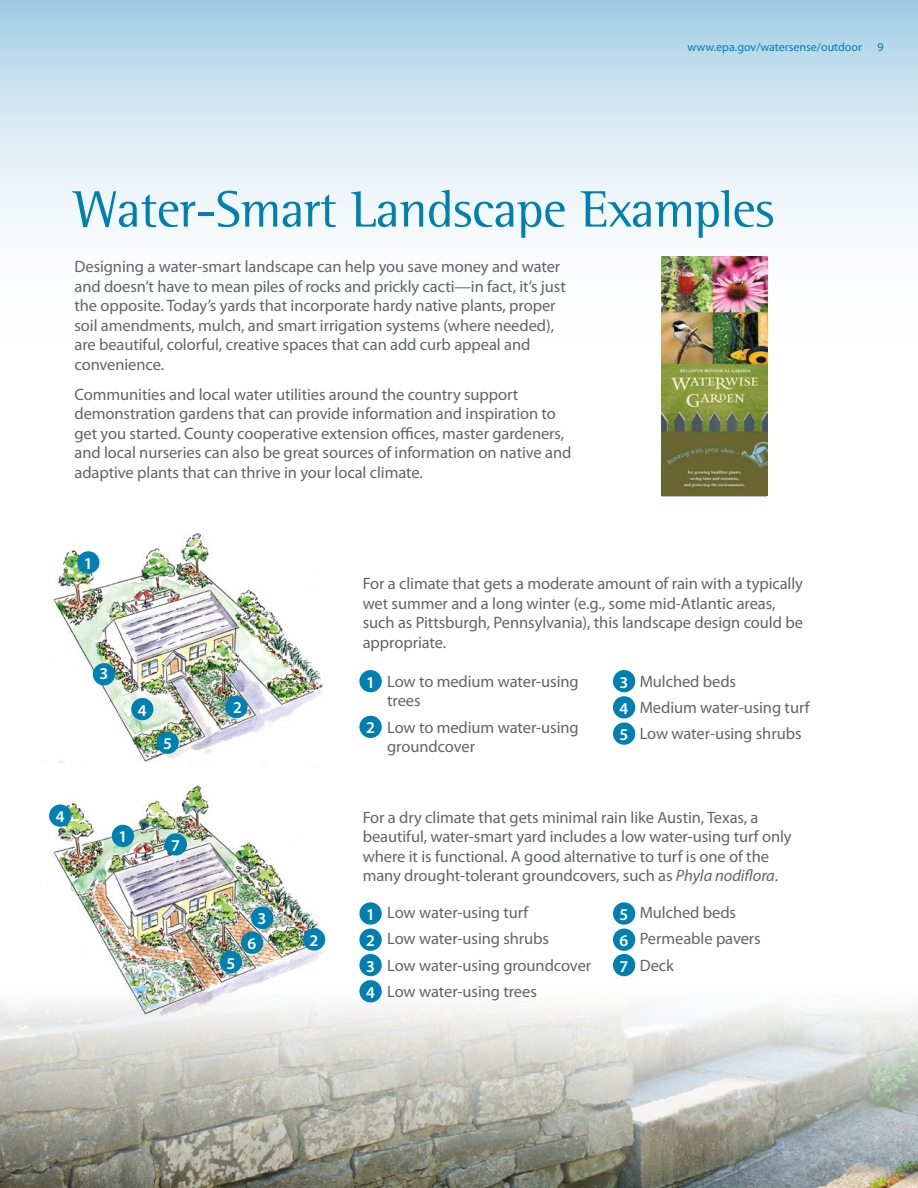
<style>
.page{position:relative;width:918px;height:1188px;background:#fff}
.page>*{position:absolute;margin:0;border:0;box-sizing:border-box;transform-origin:0 0}
.section_title{font:52.5px "Rotis Semi Serif Std";letter-spacing:-.015em;color:#007fb2}
.section_head{font:16.5px/19.5px "Myriad Pro";letter-spacing:-.005em;color:#636466}
.body{font:16.5px/19.5px "Myriad Pro";letter-spacing:-.005em;color:#636466}
.t1{font:600 16.5px "Myriad Pro";color:#fff}
.t2{font:12px "Myriad Pro";color:#007fb2}
.s1{font-weight:600;color:#fff}
.s2{font-style:italic}
</style>
<div class="page">
<svg style="left:0;top:0;width:918px;height:368px"></svg>
<img style="left:49px;top:785px;width:277px;height:189px">
<img style="left:53px;top:534px;width:270px;height:229px">
<div style="left:359px;top:670px;width:23px;height:22px;background:#007fb2;border-radius:50%"></div>
<div style="left:359px;top:902px;width:23px;height:23px;background:#007fb2;border-radius:50%"></div>
<div style="left:613px;top:902px;width:22px;height:23px;background:#007fb2;border-radius:50%"></div>
<div style="left:359px;top:954px;width:23px;height:22px;background:#007fb2;border-radius:50%"></div>
<div style="left:613px;top:954px;width:22px;height:22px;background:#007fb2;border-radius:50%"></div>
<div style="left:77px;top:551px;width:22px;height:23px;background:#007fb2;border-radius:50%"></div>
<div style="left:156px;top:732px;width:23px;height:22px;background:#007fb2;border-radius:50%"></div>
<div style="left:131px;top:698px;width:22px;height:22px;background:#007fb2;border-radius:50%"></div>
<div style="left:225px;top:696px;width:22px;height:22px;background:#007fb2;border-radius:50%"></div>
<div style="left:613px;top:670px;width:22px;height:22px;background:#007fb2;border-radius:50%"></div>
<div style="left:359px;top:716px;width:23px;height:22px;background:#007fb2;border-radius:50%"></div>
<div style="left:359px;top:929px;width:23px;height:22px;background:#007fb2;border-radius:50%"></div>
<div style="left:613px;top:929px;width:22px;height:22px;background:#007fb2;border-radius:50%"></div>
<div style="left:613px;top:696px;width:22px;height:22px;background:#007fb2;border-radius:50%"></div>
<div style="left:613px;top:722px;width:22px;height:23px;background:#007fb2;border-radius:50%"></div>
<div style="left:112px;top:825px;width:22px;height:22px;background:#007fb2;border-radius:50%"></div>
<div style="left:303px;top:928px;width:22px;height:23px;background:#007fb2;border-radius:50%"></div>
<div style="left:220px;top:951px;width:22px;height:22px;background:#007fb2;border-radius:50%"></div>
<div style="left:251px;top:907px;width:22px;height:22px;background:#007fb2;border-radius:50%"></div>
<div style="left:49px;top:805px;width:22px;height:22px;background:#007fb2;border-radius:50%"></div>
<div style="left:165px;top:833px;width:22px;height:23px;background:#007fb2;border-radius:50%"></div>
<div style="left:241px;top:932px;width:22px;height:22px;background:#007fb2;border-radius:50%"></div>
<img style="left:0;top:974px;width:918px;height:214px">
<div style="left:93px;top:663px;width:22px;height:22px;background:#007fb2;border-radius:50%"></div>
<img style="left:662px;top:256px;width:105px;height:240px">
<p class="t2" style="left:687px;top:40px;width:176px">www.epa.gov/watersense/outdoor</p>
<p class="t2" style="left:877px;top:40px;width:8px">9</p>
<p class="section_title" style="left:75px;top:178px;width:701px">Water-Smart Landscape Examples</p>
<p class="body" style="left:75px;top:258px;width:493px">Designing a water-smart landscape can help you save money and water and doesn’t have to mean piles of rocks and prickly cacti—in fact, it’s just the opposite. Today’s yards that incorporate hardy native plants, proper soil amendments, mulch, and smart irrigation systems (where needed), are beautiful, colorful, creative spaces that can add curb appeal and convenience.</p>
<p class="body" style="left:75px;top:385px;width:498px">Communities and local water utilities around the country support demonstration gardens that can provide information and inspiration to get you started. County cooperative extension offices, master gardeners, and local nurseries can also be great sources of information on native and adaptive plants that can thrive in your local climate.</p>
<p class="t1" style="left:84px;top:554px;width:10px">1</p>
<p class="t1" style="left:56px;top:808px;width:10px">4</p>
<p class="t1" style="left:99px;top:665px;width:10px">3</p>
<p class="t1" style="left:138px;top:701px;width:10px">4</p>
<p class="t1" style="left:233px;top:699px;width:10px">2</p>
<p class="t1" style="left:163px;top:735px;width:10px">5</p>
<p class="t1" style="left:118px;top:828px;width:10px">1</p>
<p class="t1" style="left:171px;top:836px;width:10px">7</p>
<p class="t1" style="left:226px;top:954px;width:10px">5</p>
<p class="t1" style="left:258px;top:910px;width:10px">3</p>
<p class="t1" style="left:248px;top:935px;width:10px">6</p>
<p class="t1" style="left:309px;top:931px;width:10px">2</p>
<p class="section_head" style="left:363px;top:574px;width:442px">For a climate that gets a moderate amount of rain with a typically wet summer and a long winter (e.g., some mid-Atlantic areas, such as Pittsburgh, Pennsylvania), this landscape design could be appropriate.</p>
<p class="section_head" style="left:387px;top:672px;width:193px;text-indent:-21px"><span class="s1">1</span>• Low to medium water-using trees</p>
<p class="section_head" style="left:387px;top:718px;width:193px;text-indent:-21px"><span class="s1">2</span>• Low to medium water-using groundcover</p>
<p class="section_head" style="left:620px;top:672px;width:118px"><span class="s1">3</span>• Mulched beds</p>
<p class="section_head" style="left:620px;top:698px;width:192px"><span class="s1">4</span>• Medium water-using turf</p>
<p class="section_head" style="left:620px;top:724px;width:183px"><span class="s1">5</span>• Low water-using shrubs</p>
<p class="section_head" style="left:363px;top:808px;width:430px">For a dry climate that gets minimal rain like Austin, Texas, a beautiful, water-smart yard includes a low water-using turf only where it is functional. A good alternative to turf is one of the many drought-tolerant groundcovers, such as <span class="s2">Phyla nodiflora</span>.</p>
<p class="section_head" style="left:377px;top:903px;width:153px">• Low water-using turf</p>
<p class="section_head" style="left:377px;top:930px;width:173px">• Low water-using shrubs</p>
<p class="section_head" style="left:366px;top:956px;width:227px"><span class="s1">3</span> • Low water-using groundcover</p>
<p class="section_head" style="left:366px;top:982px;width:172px"><span class="s1">4</span>• Low water-using trees</p>
<p class="section_head" style="left:630px;top:903px;width:108px">• Mulched beds</p>
<p class="section_head" style="left:630px;top:930px;width:133px">• Permeable pavers</p>
<p class="section_head" style="left:620px;top:956px;width:56px"><span class="s1">7</span>• Deck</p>
<p class="t1" style="left:366px;top:905px;width:10px">1</p>
<p class="t1" style="left:620px;top:905px;width:10px">5</p>
<p class="t1" style="left:366px;top:932px;width:10px">2</p>
<p class="t1" style="left:620px;top:932px;width:10px">6</p>
</div>
